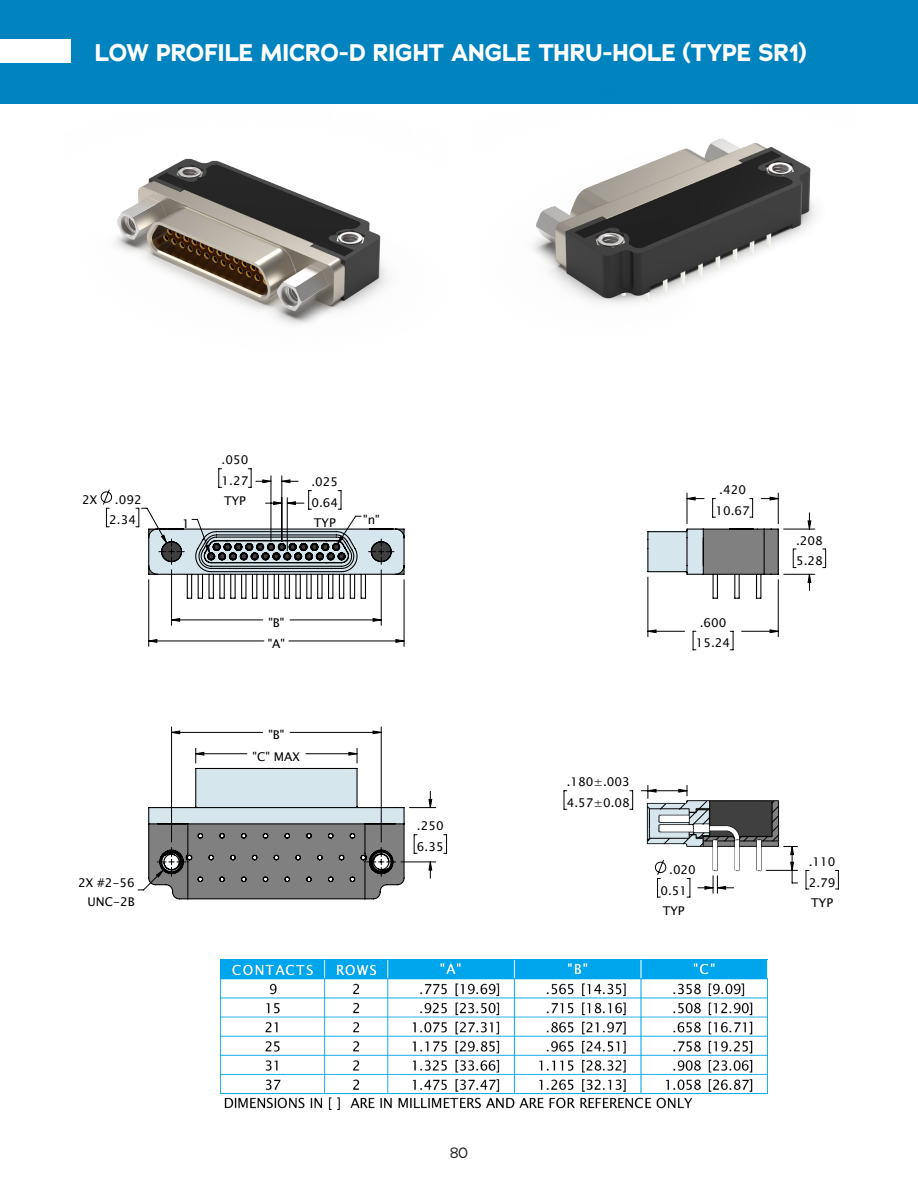
<style>
.page{position:relative;width:918px;height:1188px;background:#fff}
.page>*{position:absolute;margin:0;border:0;box-sizing:border-box;transform-origin:0 0}
.t1{font:700 24px "Adrianna";letter-spacing:-.02em;color:#fff}
.t2{font:15px "Adrianna";color:#231f20}
.t3{font:12px/20.4px "Lucida Sans Unicode";color:#000;text-align:center}
</style>
<div class="page">
<div style="left:0;top:0;width:918px;height:104px;background:#0083bf"></div>
<div style="left:0;top:40px;width:70px;height:23px;background:#fff"></div>
<img style="left:220px;top:960px;width:548px;height:151px">
<svg style="left:100px;top:491px;width:6px;height:14px"></svg>
<svg style="left:149px;top:480px;width:662px;height:409px"></svg>
<svg style="left:148px;top:528px;width:257px;height:71px"></svg>
<svg style="left:647px;top:528px;width:132px;height:71px"></svg>
<svg style="left:148px;top:767px;width:257px;height:133px;background:#a1a6a8"></svg>
<svg style="left:647px;top:800px;width:132px;height:48px"></svg>
<img style="left:115px;top:158px;width:273px;height:167px">
<img style="left:533px;top:138px;width:282px;height:166px">
<p class="t1" style="left:95px;top:36px;width:714px">LOW PROFILE MICRO-D RIGHT ANGLE THRU-HOLE (TYPE SR1)</p>
<p class="t3" style="left:82px;top:489px;width:17px">2X</p>
<p class="t3" style="left:109px;top:489px;width:34px">.092<br>2.34</p>
<p class="t3" style="left:78px;top:874px;width:58px;line-height:18.6px;text-align:right">2X #2-56<br>UNC-2B</p>
<p class="t3" style="left:222px;top:450px;width:28px;text-align:justify">.050<br>1.27<br>TYP</p>
<p class="t3" style="left:312px;top:472px;width:28px;text-align:justify">.025<br>0.64<br>TYP</p>
<p class="t3" style="left:182px;top:513px;width:9px">1</p>
<p class="t3" style="left:363px;top:510px;width:18px">"n"</p>
<p class="t3" style="left:268px;top:612px;width:17px">"B"</p>
<p class="t3" style="left:268px;top:633px;width:19px">"A"</p>
<p class="t3" style="left:253px;top:724px;width:49px;line-height:21.3px">"B"<br>"C" MAX</p>
<p class="t3" style="left:417px;top:816px;width:28px;text-align:left">.250<br>6.35</p>
<p class="t2" style="left:450px;top:1143px;width:19px">80</p>
<p class="t3" style="left:715px;top:480px;width:36px">.420<br>10.67</p>
<p class="t3" style="left:696px;top:612px;width:36px">.600<br>15.24</p>
<p class="t3" style="left:796px;top:530px;width:28px;text-align:left">.208<br>5.28</p>
<p class="t3" style="left:567px;top:772px;width:65px;text-align:left">.180±.003<br>4.57±0.08</p>
<p class="t3" style="left:660px;top:860px;width:37px;text-align:left;text-indent:9px">.020<br>0.51<br>TYP</p>
<p class="t3" style="left:809px;top:852px;width:28px;text-align:justify">.110<br>2.79<br>TYP</p>
</div>
